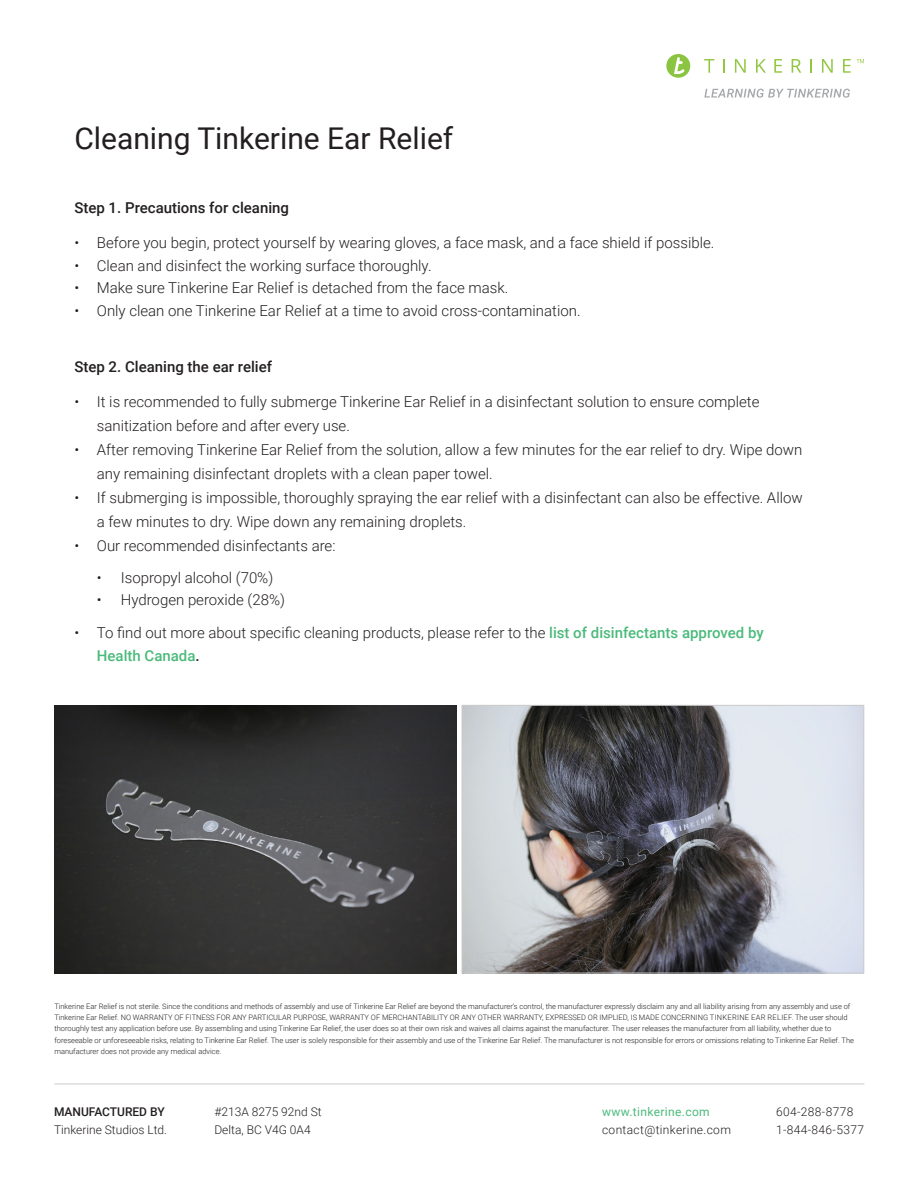
<style>
.page{position:relative;width:918px;height:1188px;background:#fff}
.page>*{position:absolute;margin:0;border:0;box-sizing:border-box;transform-origin:0 0}
.t1{font:30px "Roboto";color:#231f20}
.t2{font:300 15px/24px "Roboto";color:#231f20}
.t3{font:500 15px "Roboto";color:#231f20}
.t4{font:300 12px/18px "Roboto";color:#231f20}
.t5{font:300 12px/18px "Roboto";letter-spacing:.03em;color:#231f20}
.t6{font:12px "Roboto";letter-spacing:.03em;color:#4bba7b}
.t7{font:500 12px "Roboto";color:#231f20}
.t8{font:300 7.5px/11.2px "Roboto";color:#231f20}
.s1{font-weight:500;color:#4bba7b}
.s2{font-weight:500}
</style>
<div class="page">
<hr style="left:54px;top:1084px;width:810px;height:1px;background:#cbcbcb">
<svg style="left:704px;top:89px;width:146px;height:9px"></svg>
<div style="left:666px;top:54px;width:24px;height:24px;background:#8ac440;border-radius:50%"></div>
<svg style="left:674px;top:57px;width:11px;height:17px"></svg>
<svg style="left:704px;top:59px;width:10px;height:14px"></svg>
<svg style="left:723px;top:59px;width:2px;height:14px"></svg>
<svg style="left:735px;top:59px;width:11px;height:14px"></svg>
<svg style="left:756px;top:59px;width:10px;height:14px"></svg>
<svg style="left:774px;top:59px;width:8px;height:14px"></svg>
<svg style="left:792px;top:59px;width:9px;height:14px"></svg>
<svg style="left:810px;top:59px;width:2px;height:14px"></svg>
<svg style="left:822px;top:59px;width:11px;height:14px"></svg>
<svg style="left:843px;top:59px;width:8px;height:14px"></svg>
<svg style="left:857px;top:59px;width:7px;height:4px"></svg>
<img style="left:464px;top:707px;width:398px;height:264px">
<div style="left:462px;top:705px;width:402px;height:268px;border:1px solid #cbcbcb"></div>
<img style="left:54px;top:705px;width:402px;height:268px">
<p class="t1" style="left:74px;top:118px;width:381px">Cleaning Tinkerine Ear Relief</p>
<p class="t3" style="left:74px;top:197px;width:216px">Step 1. Precautions for cleaning</p>
<p class="t2" style="left:74px;top:230px;width:642px">• Before you begin, protect yourself by wearing gloves, a face mask, and a face shield if possible.</p>
<p class="t2" style="left:74px;top:253px;width:359px">• Clean and disinfect the working surface thoroughly.</p>
<p class="t2" style="left:74px;top:275px;width:435px">• Make sure Tinkerine Ear Relief is detached from the face mask.</p>
<p class="t2" style="left:74px;top:298px;width:508px">• Only clean one Tinkerine Ear Relief at a time to avoid cross-contamination.</p>
<p class="t3" style="left:74px;top:356px;width:199px">Step 2. Cleaning the ear relief</p>
<p class="t2" style="left:97px;top:389px;width:664px;text-indent:-22px">• It is recommended to fully submerge Tinkerine Ear Relief in a disinfectant solution to ensure complete sanitization before and after every use.</p>
<p class="t2" style="left:97px;top:437px;width:707px;text-indent:-22px">• After removing Tinkerine Ear Relief from the solution, allow a few minutes for the ear relief to dry. Wipe down any remaining disinfectant droplets with a clean paper towel.</p>
<p class="t2" style="left:97px;top:485px;width:707px;text-indent:-22px">• If submerging is impossible, thoroughly spraying the ear relief with a disinfectant can also be effective. Allow a few minutes to dry. Wipe down any remaining droplets.</p>
<p class="t2" style="left:74px;top:533px;width:263px">• Our recommended disinfectants are:</p>
<p class="t2" style="left:97px;top:565px;width:178px">• Isopropyl alcohol (70%)</p>
<p class="t2" style="left:97px;top:588px;width:190px">• Hydrogen peroxide (28%)</p>
<p class="t2" style="left:97px;top:621px;width:668px;line-height:22.5px;text-indent:-22px">• To find out more about specific cleaning products, please refer to the <span class="s1">list of disinfectants approved by<br>Health Canada</span><span class="s2">.</span></p>
<p class="t8" style="left:54px;top:1000px;width:801px">Tinkerine Ear Relief is not sterile. Since the conditions and methods of assembly and use of Tinkerine Ear Relief are beyond the manufacturer’s control, the manufacturer expressly disclaim any and all liability arising from any assembly and use of Tinkerine Ear Relief. NO WARRANTY OF FITNESS FOR ANY PARTICULAR PURPOSE, WARRANTY OF MERCHANTABILITY OR ANY OTHER WARRANTY, EXPRESSED OR IMPLIED, IS MADE CONCERNING TINKERINE EAR RELIEF. The user should thoroughly test any application before use. By assembling and using Tinkerine Ear Relief, the user does so at their own risk and waives all claims against the manufacturer. The user releases the manufacturer from all liability, whether due to foreseeable or unforeseeable risks, relating to Tinkerine Ear Relief. The user is solely responsible for their assembly and use of the Tinkerine Ear Relief. The manufacturer is not responsible for errors or omissions relating to Tinkerine Ear Relief. The manufacturer does not provide any medical advice.</p>
<h3 class="t7" style="left:54px;top:1103px;width:112px">MANUFACTURED BY</h3>
<h3 class="t4" style="left:54px;top:1120px;width:115px">Tinkerine Studios Ltd.</h3>
<h3 class="t4" style="left:214px;top:1102px;width:109px">#213A 8275 92nd St<br>Delta, BC V4G 0A4</h3>
<h3 class="t6" style="left:602px;top:1103px;width:109px">www.tinkerine.com</h3>
<h3 class="t5" style="left:602px;top:1120px;width:130px">contact@tinkerine.com</h3>
<h3 class="t5" style="left:776px;top:1102px;width:89px">604-288-8778<br>1-844-846-5377</h3>
</div>
